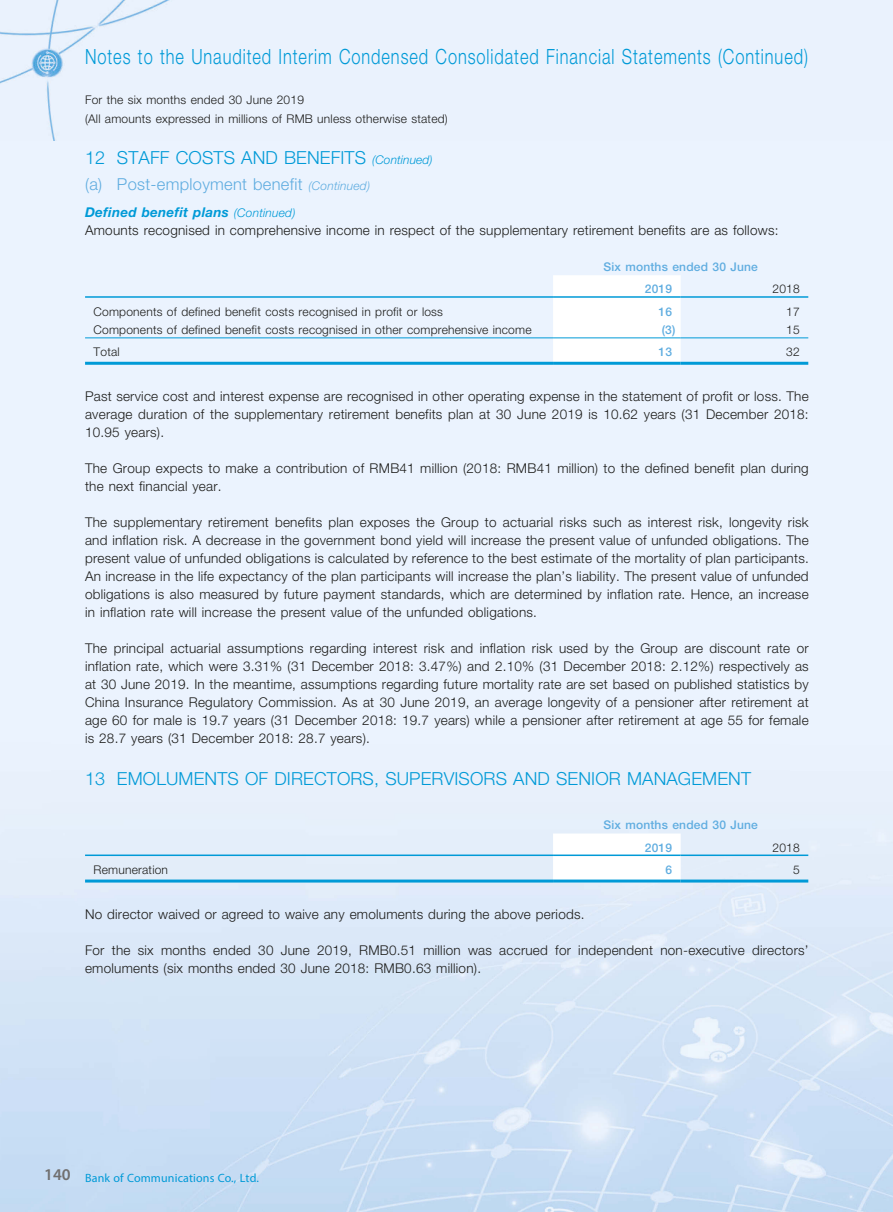
<style>
.page{position:relative;width:893px;height:1212px;background:#fff}
.page>*{position:absolute;margin:0;border:0;box-sizing:border-box;transform-origin:0 0}
.t1{font:300 21px "Helvetica Neue LT Std";letter-spacing:.055em;color:#009ad7;scale:.78 1}
.t2{font:300 18px "Helvetica Neue LT Std";letter-spacing:.005em;color:#009ad7}
.t3{font:300 16.5px "Helvetica Neue LT Std";letter-spacing:.015em;color:#60ade0}
.t4{font:300 13.5px/18px "Helvetica Neue LT Std";letter-spacing:.015em;color:#1d1d1b}
.t5{font:300 12px/19.5px "Helvetica Neue LT Std";letter-spacing:.015em;color:#1d1d1b}
.t6{font:500 12px/22.2px "Helvetica Neue LT Std";letter-spacing:.015em;color:#60ade0}
.t7{font:12px "Myriad Pro";letter-spacing:.01em;color:#009ad7}
.s1{font-style:italic;font-size:12px}
.s2{font-weight:700;font-style:italic;color:#009ad7}
.s3{font-style:italic;font-size:12px;color:#009ad7}
.s4{font-weight:600;font-size:16.5px;color:#706f6f}
</style>
<div class="page">
<div style="left:52px;top:141px;width:840px;height:738px;background:#ebf3fe"></div>
<img style="left:0;top:879px;width:892px;height:333px">
<div style="left:0;top:0;width:892px;height:141px;background:#eaf2fd"></div>
<svg style="left:553px;top:275px;width:127px;height:87px"></svg>
<hr style="left:85px;top:296px;width:468px;height:2px;background:#009ad7">
<hr style="left:553px;top:296px;width:127px;height:2px;background:#009ad7">
<hr style="left:680px;top:296px;width:128px;height:2px;background:#009ad7">
<hr style="left:85px;top:338px;width:468px;height:1px;background:#009ad7">
<hr style="left:553px;top:338px;width:127px;height:1px;background:#009ad7">
<hr style="left:680px;top:338px;width:128px;height:1px;background:#009ad7">
<hr style="left:85px;top:362px;width:468px;height:3px;background:#009ad7">
<hr style="left:553px;top:362px;width:127px;height:3px;background:#009ad7">
<hr style="left:680px;top:362px;width:128px;height:3px;background:#009ad7">
<svg style="left:553px;top:834px;width:127px;height:46px"></svg>
<hr style="left:85px;top:855px;width:468px;height:1px;background:#009ad7">
<hr style="left:553px;top:855px;width:127px;height:1px;background:#009ad7">
<hr style="left:680px;top:855px;width:128px;height:1px;background:#009ad7">
<hr style="left:85px;top:880px;width:468px;height:3px;background:#009ad7">
<hr style="left:553px;top:880px;width:127px;height:3px;background:#009ad7">
<hr style="left:680px;top:880px;width:128px;height:3px;background:#009ad7">
<h1 class="t1" style="left:85px;top:49px;width:928px">Notes to the Unaudited Interim Condensed Consolidated Financial Statements (Continued)</h1>
<p class="t5" style="left:85px;top:91px;width:364px">For the six months ended 30 June 2019<br>(All amounts expressed in millions of RMB unless otherwise stated)</p>
<h2 class="t2" style="left:85px;top:151px;width:349px">12 STAFF COSTS AND BENEFITS <span class="s1">(Continued)</span></h2>
<p class="t3" style="left:85px;top:179px;width:286px">(a) Post-employment benefit <span class="s1">(Continued)</span></p>
<p class="t4" style="left:85px;top:204px;width:695px"><span class="s2">Defined benefit plans</span> <span class="s3">(Continued)<br></span>Amounts recognised in comprehensive income in respect of the supplementary retirement benefits are as follows:</p>
<p class="t6" style="left:645px;top:257px;width:115px;text-indent:-41px">Six months ended 30 June<br>2019</p>
<p class="t5" style="left:772px;top:280px;width:29px">2018</p>
<p class="t5" style="left:94px;top:303px;width:351px">Components of defined benefit costs recognised in profit or loss</p>
<p class="t6" style="left:658px;top:301px;width:15px">16</p>
<p class="t5" style="left:786px;top:303px;width:15px">17</p>
<p class="t5" style="left:94px;top:321px;width:439px">Components of defined benefit costs recognised in other comprehensive income</p>
<p class="t6" style="left:661px;top:319px;width:15px">(3)</p>
<p class="t5" style="left:786px;top:321px;width:15px">15</p>
<p class="t5" style="left:94px;top:343px;width:28px">Total</p>
<p class="t6" style="left:658px;top:342px;width:15px">13</p>
<p class="t5" style="left:786px;top:343px;width:15px">32</p>
<p class="t4" style="left:85px;top:388px;width:725px;text-align:justify">Past service cost and interest expense are recognised in other operating expense in the statement of profit or loss. The average duration of the supplementary retirement benefits plan at 30 June 2019 is 10.62 years (31 December 2018:<br>10.95 years).</p>
<p class="t4" style="left:85px;top:460px;width:725px">The Group expects to make a contribution of RMB41 million (2018: RMB41 million) to the defined benefit plan during the next financial year.</p>
<p class="t4" style="left:85px;top:514px;width:725px;text-align:justify">The supplementary retirement benefits plan exposes the Group to actuarial risks such as interest risk, longevity risk and inflation risk. A decrease in the government bond yield will increase the present value of unfunded obligations. The present value of unfunded obligations is calculated by reference to the best estimate of the mortality of plan participants.<br>An increase in the life expectancy of the plan participants will increase the plan’s liability. The present value of unfunded obligations is also measured by future payment standards, which are determined by inflation rate. Hence, an increase in inflation rate will increase the present value of the unfunded obligations.</p>
<p class="t4" style="left:85px;top:640px;width:725px;text-align:justify">The principal actuarial assumptions regarding interest risk and inflation risk used by the Group are discount rate or inflation rate, which were 3.31% (31 December 2018: 3.47%) and 2.10% (31 December 2018: 2.12%) respectively as at 30 June 2019. In the meantime, assumptions regarding future mortality rate are set based on published statistics by China Insurance Regulatory Commission. As at 30 June 2019, an average longevity of a pensioner after retirement at age 60 for male is 19.7 years (31 December 2018: 19.7 years) while a pensioner after retirement at age 55 for female is 28.7 years (31 December 2018: 28.7 years).</p>
<h2 class="t2" style="left:85px;top:772px;width:667px">13 EMOLUMENTS OF DIRECTORS, SUPERVISORS AND SENIOR MANAGEMENT</h2>
<p class="t6" style="left:645px;top:815px;width:115px;text-indent:-41px">Six months ended 30 June<br>2019</p>
<p class="t5" style="left:772px;top:839px;width:29px">2018</p>
<p class="t5" style="left:94px;top:861px;width:76px">Remuneration</p>
<p class="t6" style="left:665px;top:860px;width:8px">6</p>
<p class="t5" style="left:793px;top:861px;width:8px">5</p>
<p class="t4" style="left:85px;top:906px;width:501px">No director waived or agreed to waive any emoluments during the above periods.</p>
<p class="t4" style="left:85px;top:942px;width:725px">For the six months ended 30 June 2019, RMB0.51 million was accrued for independent non-executive directors’ emoluments (six months ended 30 June 2018: RMB0.63 million).</p>
<p class="t7" style="left:44px;top:1170px;width:216px"><span class="s4">140</span> Bank of Communications Co., Ltd.</p>
</div>
